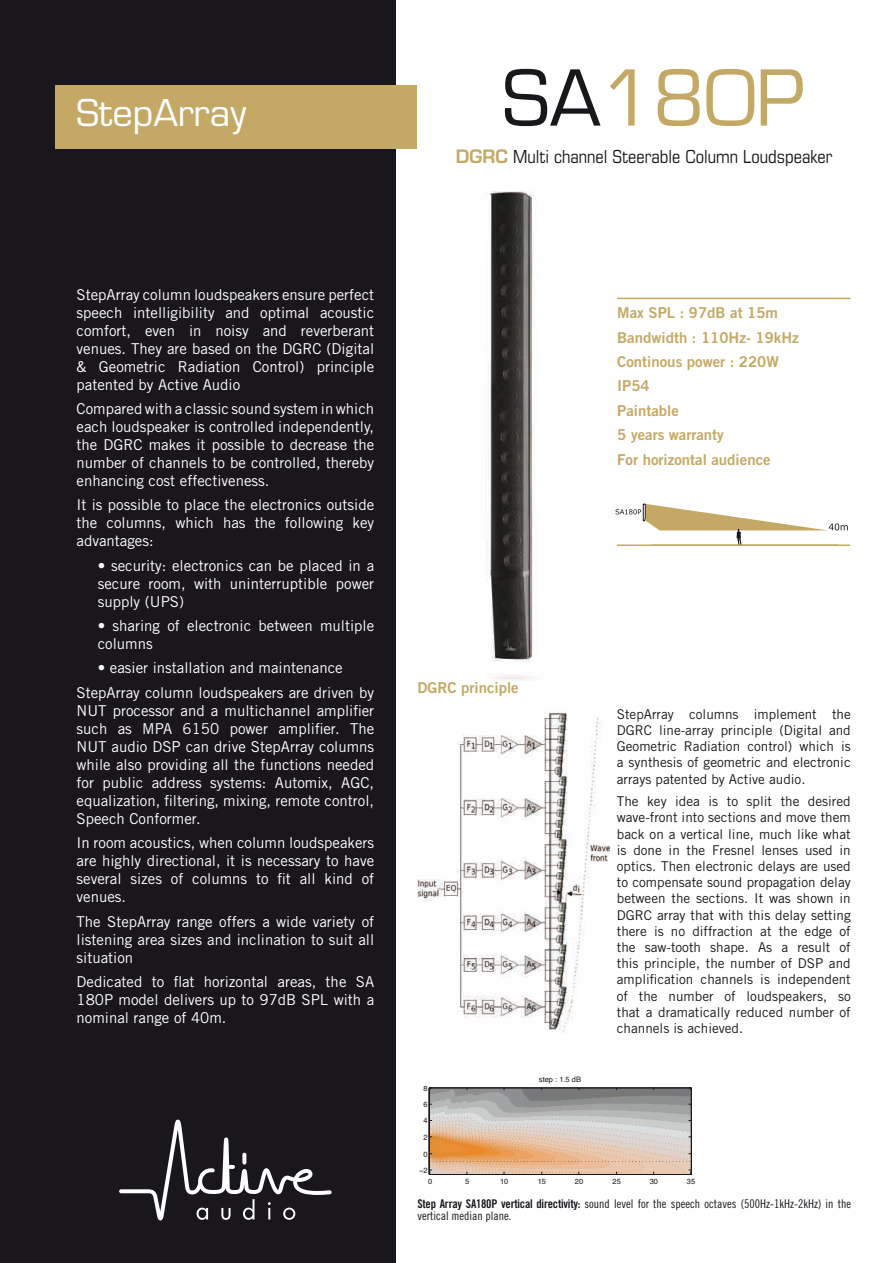
<style>
.page{position:relative;width:893px;height:1263px;background:#fff}
.page>*{position:absolute;margin:0;border:0;box-sizing:border-box;transform-origin:0 0}
.t1{font:75px "Eurostile";color:#c4a966}
.t2{font:36px "Eurostile";color:#fff}
.t3{font:condensed 18px "Eurostile";color:#1a171c}
.t4{font:15px/18px "Trade Gothic";color:#fff;text-align:justify}
.t5{font:15px/24.3px "Trade Gothic Bold Two";color:#c4a966}
.t6{font:13.5px/16.2px "Trade Gothic";color:#1a171c;text-align:justify}
.t7{font:12px/12.8px "Trade Gothic Cond Eighteen";color:#1a171c}
.t8{font:7.5px "Helvetica";color:#1a171c}
.s1{color:#1a171c}
.s2{font-weight:600;font-stretch:normal;color:#c4a966}
.s3{font-family:"Trade Gothic Bold Cond Twenty"}
</style>
<div class="page">
<div style="left:0;top:0;width:395px;height:1263px;background:#1a171c"></div>
<div style="left:55px;top:85px;width:362px;height:64px;background:#c4a966"></div>
<svg style="left:119px;top:1119px;width:213px;height:101px"></svg>
<hr style="left:617px;top:298px;width:233px;height:1px;background:#c4a966">
<img style="left:417px;top:712px;width:192px;height:321px">
<svg style="left:430px;top:1087px;width:262px;height:88px;background:#c8b4a4"></svg>
<hr style="left:429px;top:1087px;width:262px;height:1px;background:#1a171c">
<hr style="left:429px;top:1174px;width:262px;height:1px;background:#1a171c">
<hr style="left:691px;top:1088px;width:1px;height:86px;background:#1a171c">
<hr style="left:429px;top:1088px;width:1px;height:86px;background:#1a171c">
<hr style="left:616px;top:544px;width:234px;height:2px;background:#c4a966">
<img style="left:486px;top:191px;width:131px;height:489px">
<svg style="left:616px;top:504px;width:232px;height:41px"></svg>
<h2 class="t2" style="left:77px;top:91px;width:171px">StepArray</h2>
<h1 class="t1" style="left:502px;top:53px;width:305px"><span class="s1">SA</span>180P</h1>
<p class="t3" style="left:456px;top:146px;width:378px"><span class="s2">DGRC</span> Multi channel Steerable Column Loudspeaker</p>
<p class="t4" style="left:77px;top:285px;width:299px">StepArray column loudspeakers ensure perfect speech intelligibility and optimal acoustic comfort, even in noisy and reverberant venues. They are based on the DGRC (Digital &amp; Geometric Radiation Control) principle patented by Active Audio</p>
<p class="t4" style="left:77px;top:399px;width:299px">Compared with a classic sound system in which each loudspeaker is controlled independently, the DGRC makes it possible to decrease the number of channels to be controlled, thereby enhancing cost effectiveness.</p>
<p class="t4" style="left:77px;top:496px;width:299px">It is possible to place the electronics outside the columns, which has the following key advantages:</p>
<p class="t4" style="left:98px;top:556px;width:278px">• security: electronics can be placed in a secure room, with uninterruptible power supply (UPS)</p>
<p class="t4" style="left:98px;top:616px;width:278px">• sharing of electronic between multiple columns</p>
<p class="t4" style="left:77px;top:656px;width:299px;line-height:24.3px;text-indent:21px">• easier installation and maintenance<br>StepArray column loudspeakers are driven by</p>
<p class="t4" style="left:77px;top:701px;width:299px">NUT processor and a multichannel amplifier such as MPA 6150 power amplifier. The NUT audio DSP can drive StepArray columns while also providing all the functions needed for public address systems: Automix, AGC, equalization, filtering, mixing, remote control, Speech Conformer.</p>
<p class="t4" style="left:77px;top:834px;width:299px">In room acoustics, when column loudspeakers are highly directional, it is necessary to have several sizes of columns to fit all kind of venues.</p>
<p class="t4" style="left:77px;top:912px;width:299px">The StepArray range offers a wide variety of listening area sizes and inclination to suit all situation</p>
<p class="t4" style="left:77px;top:972px;width:299px">Dedicated to flat horizontal areas, the SA 180P model delivers up to 97dB SPL with a nominal range of 40m.</p>
<p class="t5" style="left:617px;top:301px;width:183px">Max SPL : 97dB at 15m<br>Bandwidth : 110Hz- 19kHz<br>Continous power : 220W<br>IP54<br>Paintable<br>5 years warranty<br>For horizontal audience</p>
<p class="t5" style="left:417px;top:675px;width:103px">DGRC principle</p>
<p class="t8" style="left:424px;top:1082px;width:6px">8</p>
<p class="t8" style="left:424px;top:1098px;width:6px">6</p>
<p class="t8" style="left:424px;top:1115px;width:6px">4</p>
<p class="t8" style="left:424px;top:1131px;width:6px">2</p>
<p class="t8" style="left:424px;top:1148px;width:6px">0</p>
<p class="t8" style="left:419px;top:1164px;width:10px">−2</p>
<p class="t8" style="left:539px;top:1073px;width:44px">step : 1.5 dB</p>
<p class="t6" style="left:617px;top:706px;width:235px">StepArray columns implement the DGRC line-array principle (Digital and Geometric Radiation control) which is a synthesis of geometric and electronic arrays patented by Active audio.</p>
<p class="t6" style="left:617px;top:793px;width:235px">The key idea is to split the desired wave-front into sections and move them back on a vertical line, much like what is done in the Fresnel lenses used in optics. Then electronic delays are used to compensate sound propagation delay between the sections. It was shown in DGRC array that with this delay setting there is no diffraction at the edge of the saw-tooth shape. As a result of this principle, the number of DSP and amplification channels is independent of the number of loudspeakers, so that a dramatically reduced number of channels is achieved.</p>
<p class="t8" style="left:428px;top:1175px;width:6px">0</p>
<p class="t8" style="left:465px;top:1175px;width:6px">5</p>
<p class="t8" style="left:500px;top:1175px;width:10px">10</p>
<p class="t8" style="left:538px;top:1175px;width:10px">15</p>
<p class="t8" style="left:575px;top:1175px;width:10px">20</p>
<p class="t8" style="left:613px;top:1175px;width:10px">25</p>
<p class="t8" style="left:650px;top:1175px;width:10px">30</p>
<p class="t8" style="left:687px;top:1175px;width:10px">35</p>
<p class="t7" style="left:417px;top:1197px;width:435px"><span class="s3">Step Array SA180P vertical directivity:</span> sound level for the speech octaves (500Hz-1kHz-2kHz) in the vertical median plane.</p>
</div>
